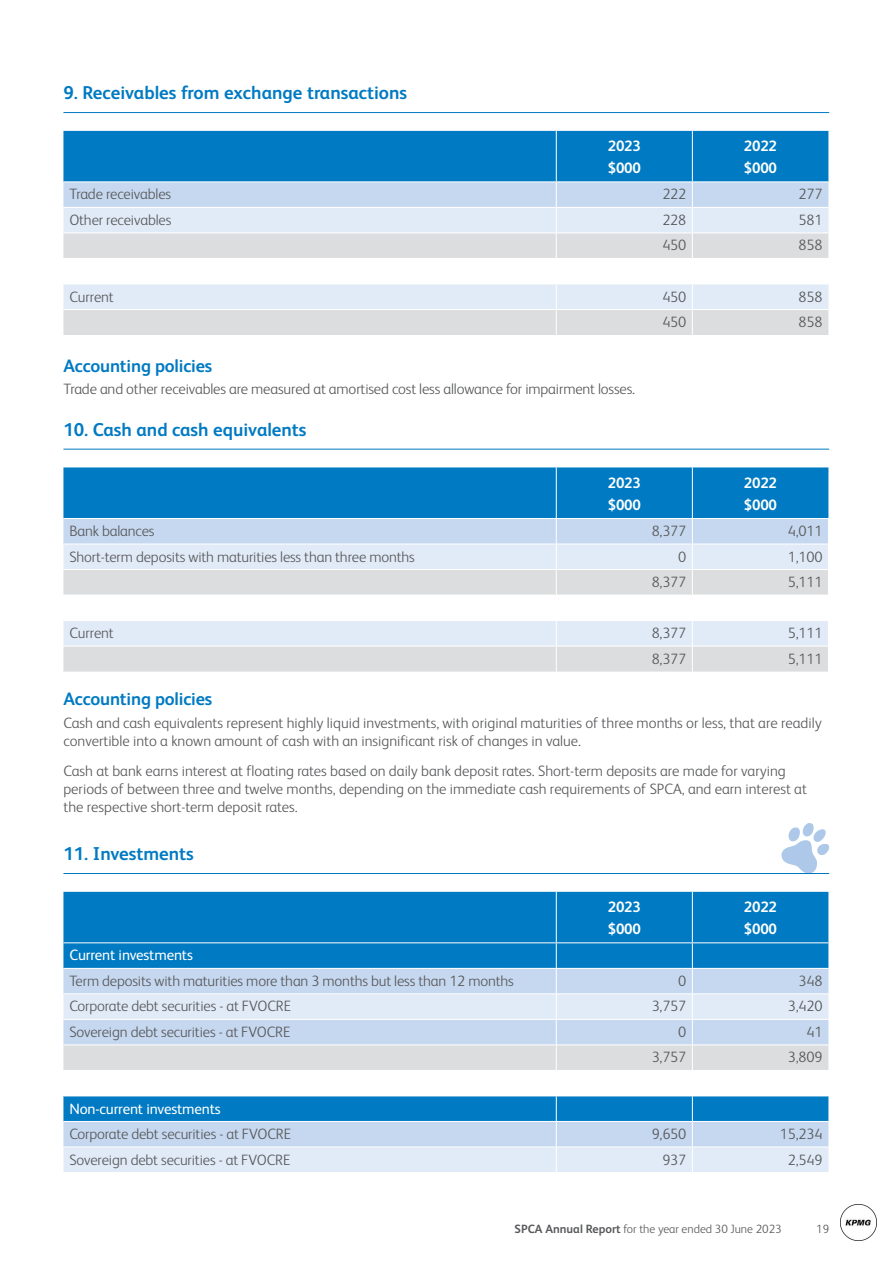
<style>
.page{position:relative;width:893px;height:1263px;background:#fff}
.page>*{position:absolute;margin:0;border:0;box-sizing:border-box;transform-origin:0 0}
.t1{font:700 18.6px "FS Albert";color:#007ac2}
.t2{font:700 18px "FS Albert";letter-spacing:-.01em;color:#007ac2}
.t3{font:300 15px/18px "FS Albert";letter-spacing:-.01em;color:#57585a}
.t4{font:700 15px/22.2px "FS Albert";letter-spacing:-.01em;color:#fff}
.t5{font:15px "FS Albert";letter-spacing:-.01em;color:#fff}
.t6{font:300 12px "FS Albert";color:#57585a}
.s1{font-weight:700}
</style>
<div class="page">
<svg style="left:781px;top:823px;width:49px;height:50px"></svg>
<hr style="left:63px;top:112px;width:766px;height:1px;background:#007ac2">
<svg style="left:63px;top:285px;width:765px;height:50px;background:#dee3ea"></svg>
<svg style="left:63px;top:131px;width:765px;height:127px;background:#82b8dc"></svg>
<hr style="left:63px;top:309px;width:493px;height:1px;background:#fff">
<hr style="left:556px;top:309px;width:136px;height:1px;background:#fff">
<svg style="left:556px;top:285px;width:1px;height:50px"></svg>
<hr style="left:692px;top:309px;width:136px;height:1px;background:#fff">
<svg style="left:692px;top:285px;width:1px;height:50px"></svg>
<hr style="left:63px;top:449px;width:766px;height:1px;background:#007ac2">
<svg style="left:63px;top:467px;width:766px;height:205px;background:#a9cce4"></svg>
<hr style="left:63px;top:873px;width:766px;height:1px;background:#007ac2">
<div style="left:63px;top:892px;width:765px;height:50px;background:#007ac2"></div>
<hr style="left:556px;top:892px;width:1px;height:50px;background:#fff">
<hr style="left:692px;top:892px;width:1px;height:50px;background:#fff">
<svg style="left:63px;top:943px;width:765px;height:229px;background:#accee7"></svg>
<img style="left:841px;top:1204px;width:36px;height:36px">
<p class="t1" style="left:63px;top:82px;width:345px">9. Receivables from exchange transactions</p>
<p class="t4" style="left:608px;top:135px;width:35px">2023 $000</p>
<p class="t4" style="left:744px;top:135px;width:35px">2022 $000</p>
<p class="t3" style="left:69px;top:185px;width:103px">Trade receivables</p>
<p class="t3" style="left:662px;top:185px;width:25px">222</p>
<p class="t3" style="left:798px;top:185px;width:25px">277</p>
<p class="t3" style="left:69px;top:211px;width:103px">Other receivables</p>
<p class="t3" style="left:662px;top:211px;width:25px">228</p>
<p class="t3" style="left:798px;top:211px;width:25px">581</p>
<p class="t3" style="left:662px;top:236px;width:25px">450</p>
<p class="t3" style="left:798px;top:236px;width:25px">858</p>
<p class="t3" style="left:69px;top:287px;width:46px">Current</p>
<p class="t3" style="left:662px;top:287px;width:25px">450</p>
<p class="t3" style="left:798px;top:287px;width:25px">858</p>
<p class="t3" style="left:662px;top:313px;width:25px">450</p>
<p class="t3" style="left:798px;top:313px;width:25px">858</p>
<p class="t2" style="left:63px;top:355px;width:150px">Accounting policies</p>
<p class="t3" style="left:63px;top:380px;width:573px">Trade and other receivables are measured at amortised cost less allowance for impairment losses.</p>
<p class="t1" style="left:63px;top:419px;width:245px">10. Cash and cash equivalents</p>
<p class="t4" style="left:608px;top:471px;width:35px">2023 $000</p>
<p class="t4" style="left:744px;top:471px;width:35px">2022 $000</p>
<p class="t3" style="left:69px;top:522px;width:87px">Bank balances</p>
<p class="t3" style="left:652px;top:522px;width:36px">8,377</p>
<p class="t3" style="left:788px;top:522px;width:36px">4,011</p>
<p class="t3" style="left:69px;top:547px;width:347px">Short-term deposits with maturities less than three months</p>
<p class="t3" style="left:678px;top:547px;width:10px">0</p>
<p class="t3" style="left:788px;top:547px;width:36px">1,100</p>
<p class="t3" style="left:652px;top:573px;width:36px">8,377</p>
<p class="t3" style="left:788px;top:573px;width:36px">5,111</p>
<p class="t3" style="left:69px;top:624px;width:46px">Current</p>
<p class="t3" style="left:652px;top:624px;width:36px">8,377</p>
<p class="t3" style="left:788px;top:624px;width:36px">5,111</p>
<p class="t3" style="left:652px;top:649px;width:36px">8,377</p>
<p class="t3" style="left:788px;top:649px;width:36px">5,111</p>
<p class="t2" style="left:63px;top:689px;width:150px">Accounting policies</p>
<p class="t3" style="left:63px;top:713px;width:760px">Cash and cash equivalents represent highly liquid investments, with original maturities of three months or less, that are readily convertible into a known amount of cash with an insignificant risk of changes in value.</p>
<p class="t3" style="left:63px;top:762px;width:745px">Cash at bank earns interest at floating rates based on daily bank deposit rates. Short-term deposits are made for varying periods of between three and twelve months, depending on the immediate cash requirements of SPCA, and earn interest at the respective short-term deposit rates.</p>
<p class="t1" style="left:63px;top:843px;width:132px">11. Investments</p>
<p class="t4" style="left:608px;top:896px;width:35px">2023 $000</p>
<p class="t4" style="left:744px;top:896px;width:35px">2022 $000</p>
<p class="t5" style="left:69px;top:947px;width:125px">Current investments</p>
<p class="t3" style="left:69px;top:972px;width:446px">Term deposits with maturities more than 3 months but less than 12 months</p>
<p class="t3" style="left:678px;top:972px;width:10px">0</p>
<p class="t3" style="left:798px;top:972px;width:25px">348</p>
<p class="t3" style="left:69px;top:997px;width:223px">Corporate debt securities - at FVOCRE</p>
<p class="t3" style="left:652px;top:997px;width:36px">3,757</p>
<p class="t3" style="left:788px;top:997px;width:36px">3,420</p>
<p class="t3" style="left:69px;top:1023px;width:222px">Sovereign debt securities - at FVOCRE</p>
<p class="t3" style="left:678px;top:1023px;width:10px">0</p>
<p class="t3" style="left:806px;top:1023px;width:18px">41</p>
<p class="t3" style="left:652px;top:1048px;width:36px">3,757</p>
<p class="t3" style="left:788px;top:1048px;width:36px">3,809</p>
<p class="t5" style="left:69px;top:1100px;width:153px">Non-current investments</p>
<p class="t3" style="left:69px;top:1125px;width:223px">Corporate debt securities - at FVOCRE</p>
<p class="t3" style="left:652px;top:1125px;width:36px">9,650</p>
<p class="t3" style="left:780px;top:1125px;width:44px">15,234</p>
<p class="t3" style="left:69px;top:1150px;width:222px">Sovereign debt securities - at FVOCRE</p>
<p class="t3" style="left:662px;top:1150px;width:25px">937</p>
<p class="t3" style="left:788px;top:1150px;width:36px">2,549</p>
<p class="t6" style="left:514px;top:1222px;width:269px"><span class="s1">SPCA Annual Report</span> for the year ended 30 June 2023</p>
<p class="t6" style="left:816px;top:1222px;width:14px">19</p>
</div>
